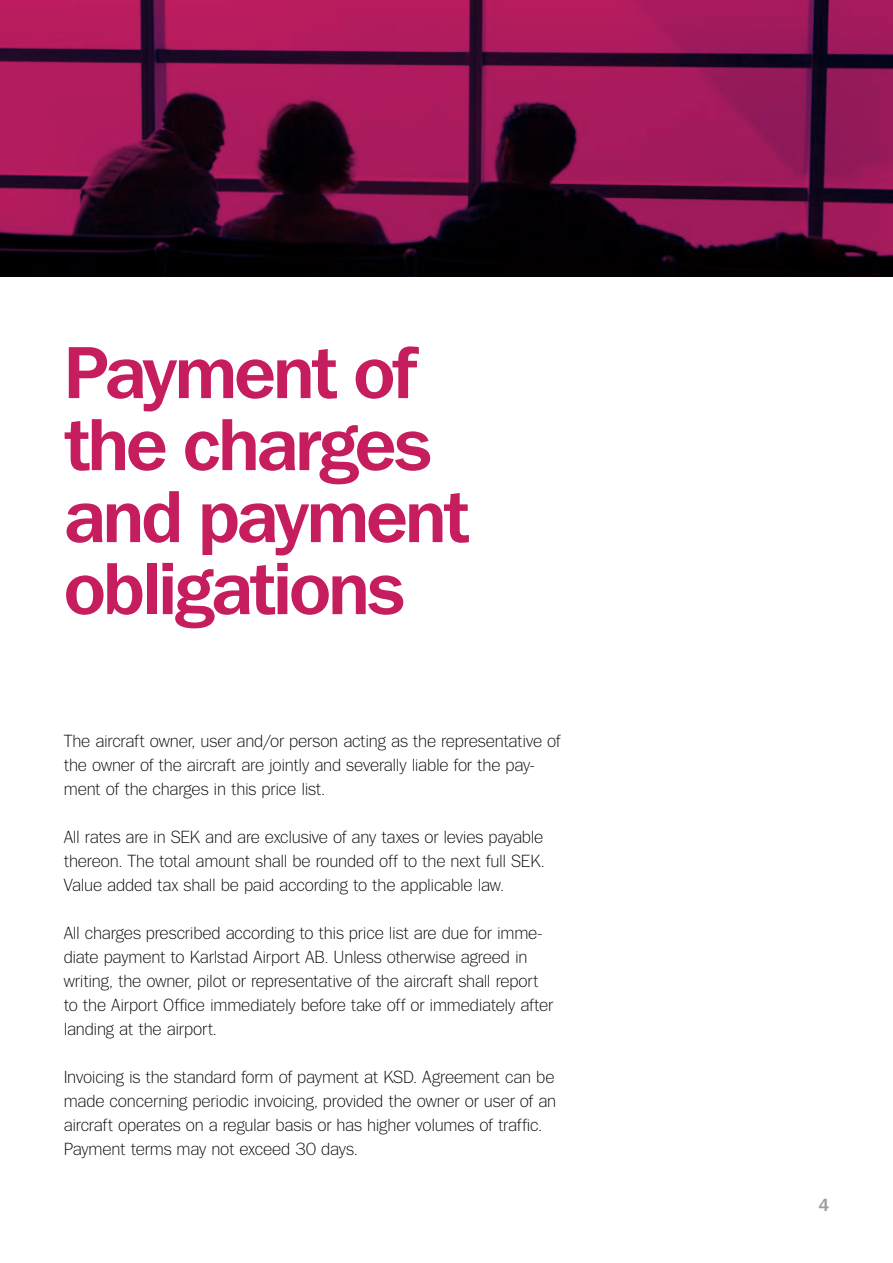
<style>
.page{position:relative;width:893px;height:1263px;background:#fff}
.page>*{position:absolute;margin:0;border:0;box-sizing:border-box;transform-origin:0 0}
.t1{font:700 75px/72px "Tee Franklin";letter-spacing:-.04em;color:#c61d5f}
.t2{font:300 18px/24px "Tee Franklin";letter-spacing:-.01em;color:#000}
.t3{font:700 18px "Tee Franklin";color:#9d9d9c}
</style>
<div class="page">
<svg style="left:0;top:0;width:893px;height:276px;background:#69113d"></svg>
<h1 class="t1" style="left:64px;top:336px;width:408px">Payment of the charges and payment obligations</h1>
<p class="t2" style="left:64px;top:729px;width:498px">The aircraft owner, user and/or person acting as the representative of the owner of the aircraft are jointly and severally liable for the pay&shy;ment of the charges in this price list.</p>
<p class="t2" style="left:64px;top:825px;width:483px;text-align:justify">All rates are in SEK and are exclusive of any taxes or levies payable thereon. The total amount shall be rounded off to the next full SEK.<br>Value added tax shall be paid according to the applicable law.</p>
<p class="t2" style="left:64px;top:921px;width:491px">All charges prescribed according to this price list are due for imme&shy;diate payment to Karlstad Airport AB. Unless otherwise agreed in writing, the owner, pilot or representative of the aircraft shall report to the Airport Office immediately before take off or immediately after landing at the airport.</p>
<p class="t2" style="left:64px;top:1065px;width:494px">Invoicing is the standard form of payment at KSD. Agreement can be made concerning periodic invoicing, provided the owner or user of an aircraft operates on a regular basis or has higher volumes of traffic.<br>Payment terms may not exceed 30 days.</p>
<p class="t3" style="left:818px;top:1195px;width:12px">4</p>
</div>
